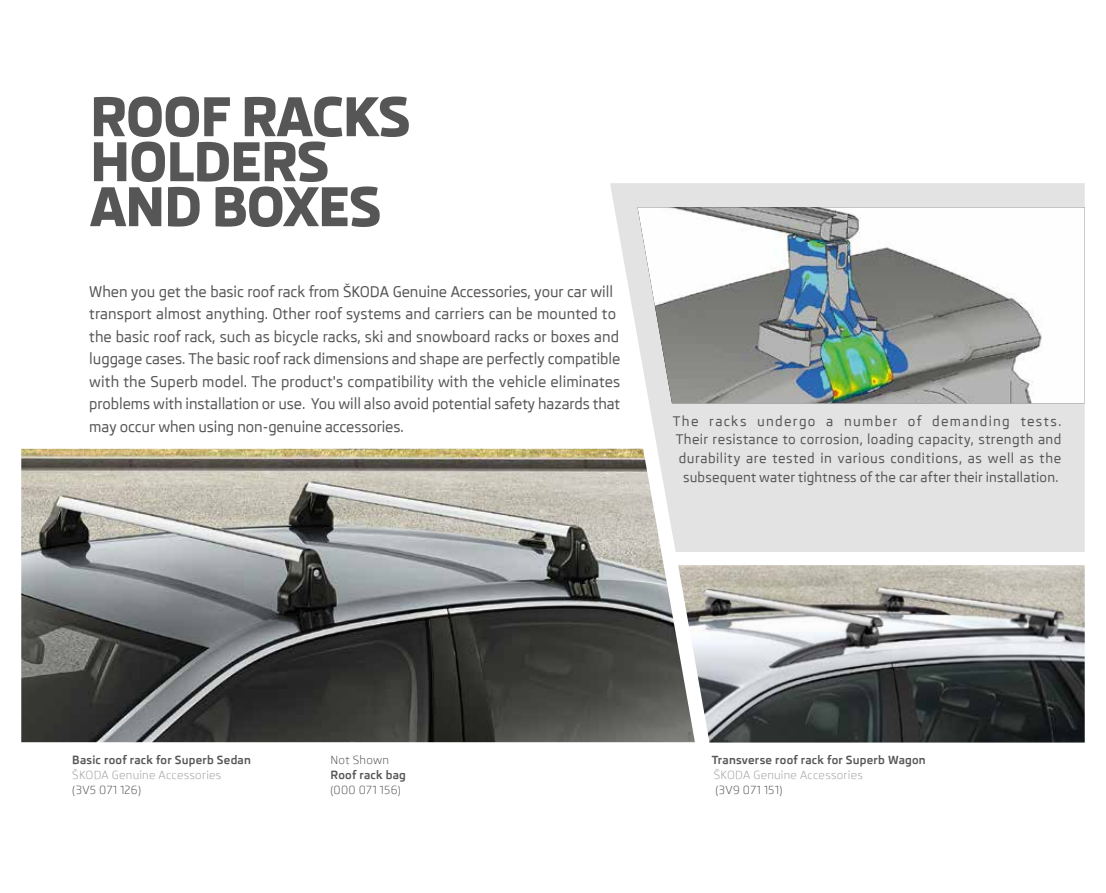
<style>
.page{position:relative;width:1106px;height:893px;background:#fff}
.page>*{position:absolute;margin:0;border:0;box-sizing:border-box;transform-origin:0 0}
.t1{font:800 54px/45px "Skoda Pro";letter-spacing:-.02em;color:#565656}
.t2{font:500 15px/22.5px "Skoda Pro";letter-spacing:-.005em;color:#565656}
.t3{font:500 13.5px/18.8px "Skoda Pro";letter-spacing:.035em;color:#565656;text-align:center}
.t4{font:700 11.4px "Skoda Pro";letter-spacing:.02em;color:#565656}
.t5{font:11.4px "Skoda Pro";letter-spacing:.02em;color:#a0a1a1}
.t6{font:11.4px "Skoda Pro";letter-spacing:.025em;color:#565656}
</style>
<div class="page">
<img style="left:21px;top:449px;width:577px;height:293px">
<svg style="left:598px;top:448px;width:124px;height:295px;background:#787975"></svg>
<img style="left:678px;top:565px;width:406px;height:177px">
<svg style="left:610px;top:183px;width:475px;height:369px;background:#e3e3e2"></svg>
<img style="left:637px;top:207px;width:447px;height:196px">
<h1 class="t1" style="left:90px;top:94px;width:322px">ROOF RACKS<br>HOLDERS<br>AND BOXES</h1>
<p class="t2" style="left:89px;top:280px;width:532px">When you get the basic roof rack from ŠKODA Genuine Accessories, your car will transport almost anything. Other roof systems and carriers can be mounted to the basic roof rack, such as bicycle racks, ski and snowboard racks or boxes and luggage cases. The basic roof rack dimensions and shape are perfectly compatible with the Superb model. The product's compatibility with the vehicle eliminates problems with installation or use. You will also avoid potential safety hazards that may occur when using non-genuine accessories.</p>
<p class="t3" style="left:673px;top:412px;width:390px">The racks undergo a number of demanding tests.<br>Their resistance to corrosion, loading capacity, strength and durability are tested in various conditions, as well as the subsequent water tightness of the car after their installation.</p>
<p class="t4" style="left:72px;top:753px;width:180px">Basic roof rack for Superb Sedan</p>
<p class="t5" style="left:72px;top:768px;width:150px">ŠKODA Genuine Accessories</p>
<p class="t6" style="left:72px;top:783px;width:70px">(3V5 071 126)</p>
<p class="t6" style="left:330px;top:753px;width:60px">Not Shown</p>
<p class="t4" style="left:330px;top:768px;width:77px">Roof rack bag</p>
<p class="t6" style="left:330px;top:783px;width:72px">(000 071 156)</p>
<p class="t4" style="left:712px;top:753px;width:215px">Transverse roof rack for Superb Wagon</p>
<p class="t5" style="left:714px;top:768px;width:150px">ŠKODA Genuine Accessories</p>
<p class="t6" style="left:715px;top:783px;width:69px">(3V9 071 151)</p>
</div>
